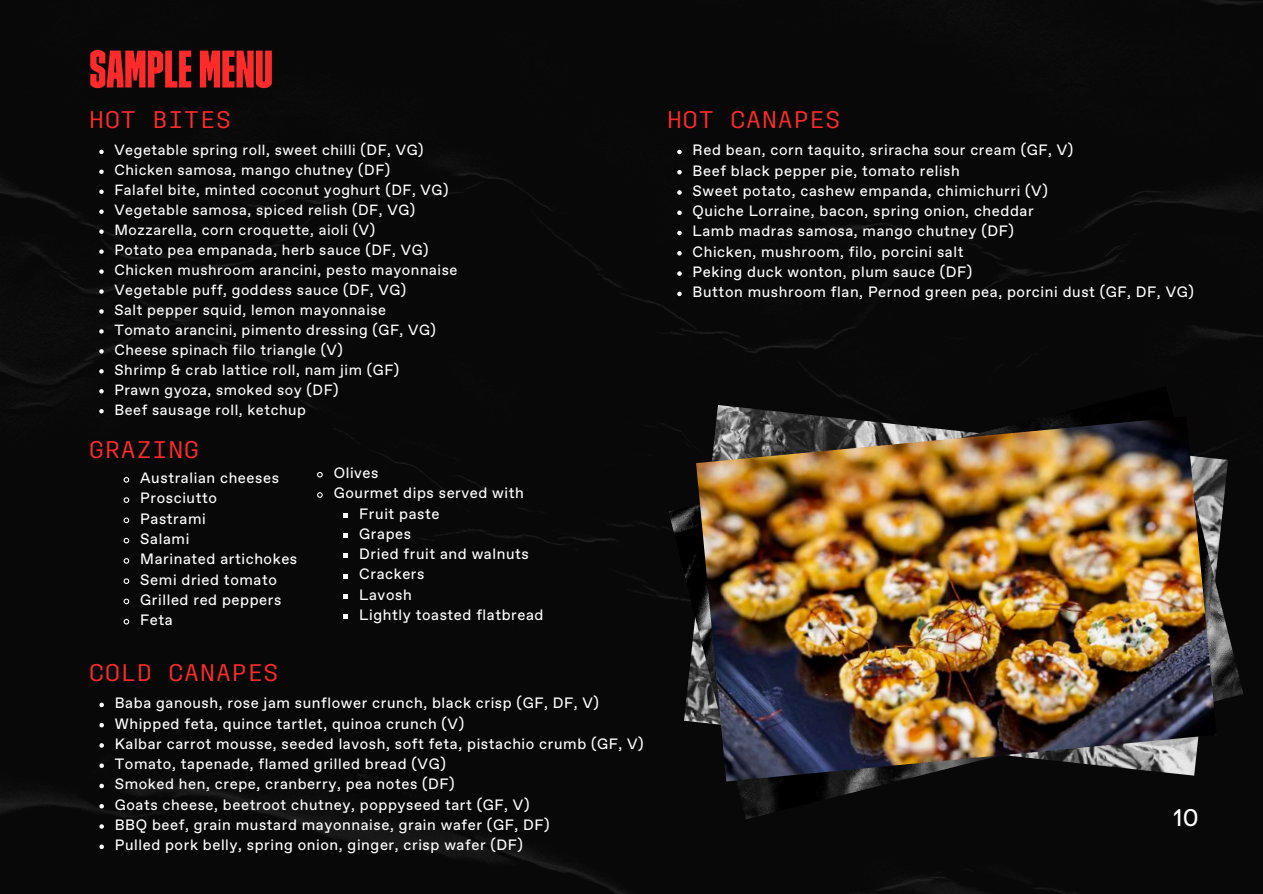
<style>
.page{position:relative;width:1263px;height:894px;background:#fff}
.page>*{position:absolute;margin:0;border:0;box-sizing:border-box;transform-origin:0 0}
.t1{font:52.65px "Trim Poster Slender";color:#ff2b2b}
.t2{font:24px "Trim Mono";letter-spacing:.04em;color:#ff2b2b}
.t3{font:24px "Favorit";color:#fff}
.t4{font:15px/20.2px "Favorit";letter-spacing:.04em;color:#fff}
.t5{font:14.7px/20px "Favorit";letter-spacing:.04em;color:#fff}
</style>
<div class="page">
<div style="left:0;top:0;width:1263px;height:893px;background:#080808"></div>
<svg style="left:99px;top:150px;width:5px;height:4px"></svg>
<svg style="left:99px;top:169px;width:5px;height:5px"></svg>
<svg style="left:99px;top:189px;width:5px;height:5px"></svg>
<svg style="left:99px;top:209px;width:5px;height:5px"></svg>
<svg style="left:99px;top:229px;width:5px;height:5px"></svg>
<svg style="left:99px;top:249px;width:5px;height:5px"></svg>
<svg style="left:99px;top:269px;width:5px;height:5px"></svg>
<svg style="left:99px;top:289px;width:5px;height:4px"></svg>
<svg style="left:99px;top:309px;width:5px;height:4px"></svg>
<svg style="left:99px;top:329px;width:5px;height:4px"></svg>
<svg style="left:99px;top:349px;width:5px;height:4px"></svg>
<svg style="left:99px;top:369px;width:5px;height:4px"></svg>
<svg style="left:99px;top:389px;width:5px;height:4px"></svg>
<svg style="left:99px;top:409px;width:5px;height:4px"></svg>
<svg style="left:123px;top:476px;width:7px;height:7px"></svg>
<svg style="left:123px;top:496px;width:7px;height:7px"></svg>
<svg style="left:123px;top:516px;width:7px;height:8px"></svg>
<svg style="left:123px;top:537px;width:7px;height:7px"></svg>
<svg style="left:123px;top:557px;width:7px;height:7px"></svg>
<svg style="left:123px;top:577px;width:7px;height:7px"></svg>
<svg style="left:123px;top:597px;width:7px;height:8px"></svg>
<svg style="left:123px;top:618px;width:7px;height:7px"></svg>
<svg style="left:99px;top:702px;width:5px;height:5px"></svg>
<svg style="left:99px;top:722px;width:5px;height:5px"></svg>
<svg style="left:99px;top:743px;width:5px;height:4px"></svg>
<svg style="left:99px;top:763px;width:5px;height:4px"></svg>
<svg style="left:99px;top:783px;width:5px;height:5px"></svg>
<svg style="left:99px;top:803px;width:5px;height:5px"></svg>
<svg style="left:99px;top:824px;width:5px;height:4px"></svg>
<svg style="left:99px;top:844px;width:5px;height:4px"></svg>
<svg style="left:677px;top:150px;width:5px;height:4px"></svg>
<svg style="left:677px;top:170px;width:5px;height:4px"></svg>
<svg style="left:677px;top:190px;width:5px;height:5px"></svg>
<svg style="left:677px;top:210px;width:5px;height:5px"></svg>
<svg style="left:677px;top:231px;width:5px;height:4px"></svg>
<svg style="left:677px;top:251px;width:5px;height:4px"></svg>
<svg style="left:677px;top:271px;width:5px;height:5px"></svg>
<svg style="left:677px;top:291px;width:5px;height:5px"></svg>
<svg style="left:316px;top:471px;width:8px;height:7px"></svg>
<svg style="left:316px;top:491px;width:8px;height:7px"></svg>
<svg style="left:344px;top:513px;width:4px;height:4px"></svg>
<svg style="left:344px;top:533px;width:4px;height:4px"></svg>
<svg style="left:344px;top:553px;width:4px;height:5px"></svg>
<svg style="left:344px;top:573px;width:4px;height:5px"></svg>
<svg style="left:344px;top:594px;width:4px;height:4px"></svg>
<svg style="left:344px;top:614px;width:4px;height:4px"></svg>
<img style="left:669px;top:386px;width:574px;height:433px">
<img style="left:696px;top:416px;width:520px;height:365px">
<h1 class="t1" style="left:89px;top:37px;width:185px">SAMPLE MENU</h1>
<h2 class="t2" style="left:89px;top:105px;width:143px">HOT BITES</h2>
<p class="t5" style="left:114px;top:140px;width:345px">Vegetable spring roll, sweet chilli (DF, VG)<br>Chicken samosa, mango chutney (DF)<br>Falafel bite, minted coconut yoghurt (DF, VG)<br>Vegetable samosa, spiced relish (DF, VG)<br>Mozzarella, corn croquette, aioli (V)<br>Potato pea empanada, herb sauce (DF, VG)<br>Chicken mushroom arancini, pesto mayonnaise Vegetable puff, goddess sauce (DF, VG)<br>Salt pepper squid, lemon mayonnaise<br>Tomato arancini, pimento dressing (GF, VG)<br>Cheese spinach filo triangle (V)<br>Shrimp &amp; crab lattice roll, nam jim (GF)<br>Prawn gyoza, smoked soy (DF)<br>Beef sausage roll, ketchup</p>
<h2 class="t2" style="left:89px;top:435px;width:111px">GRAZING</h2>
<p class="t4" style="left:140px;top:468px;width:158px">Australian cheeses<br>Prosciutto<br>Pastrami<br>Salami<br>Marinated artichokes<br>Semi dried tomato<br>Grilled red peppers<br>Feta</p>
<h2 class="t2" style="left:89px;top:657px;width:191px">COLD CANAPES</h2>
<p class="t4" style="left:334px;top:463px;width:46px">Olives</p>
<p class="t4" style="left:334px;top:483px;width:192px">Gourmet dips served with</p>
<p class="t4" style="left:359px;top:503px;width:82px">Fruit paste</p>
<p class="t4" style="left:359px;top:524px;width:53px">Grapes</p>
<p class="t4" style="left:359px;top:544px;width:171px">Dried fruit and walnuts</p>
<p class="t4" style="left:359px;top:564px;width:67px">Crackers</p>
<p class="t4" style="left:359px;top:584px;width:54px">Lavosh</p>
<p class="t4" style="left:359px;top:605px;width:186px">Lightly toasted flatbread</p>
<p class="t4" style="left:115px;top:693px;width:530px">Baba ganoush, rose jam sunflower crunch, black crisp (GF, DF, V)<br>Whipped feta, quince tartlet, quinoa crunch (V)<br>Kalbar carrot mousse, seeded lavosh, soft feta, pistachio crumb (GF, V)<br>Tomato, tapenade, flamed grilled bread (VG)<br>Smoked hen, crepe, cranberry, pea notes (DF)<br>Goats cheese, beetroot chutney, poppyseed tart (GF, V)<br>BBQ beef, grain mustard mayonnaise, grain wafer (GF, DF)<br>Pulled pork belly, spring onion, ginger, crisp wafer (DF)</p>
<h2 class="t2" style="left:667px;top:105px;width:175px">HOT CANAPES</h2>
<p class="t4" style="left:693px;top:140px;width:503px">Red bean, corn taquito, sriracha sour cream (GF, V)<br>Beef black pepper pie, tomato relish<br>Sweet potato, cashew empanda, chimichurri (V)<br>Quiche Lorraine, bacon, spring onion, cheddar<br>Lamb madras samosa, mango chutney (DF)<br>Chicken, mushroom, filo, porcini salt<br>Peking duck wonton, plum sauce (DF)<br>Button mushroom flan, Pernod green pea, porcini dust (GF, DF, VG)</p>
<h2 class="t3" style="left:1174px;top:802px;width:27px">10</h2>
</div>
